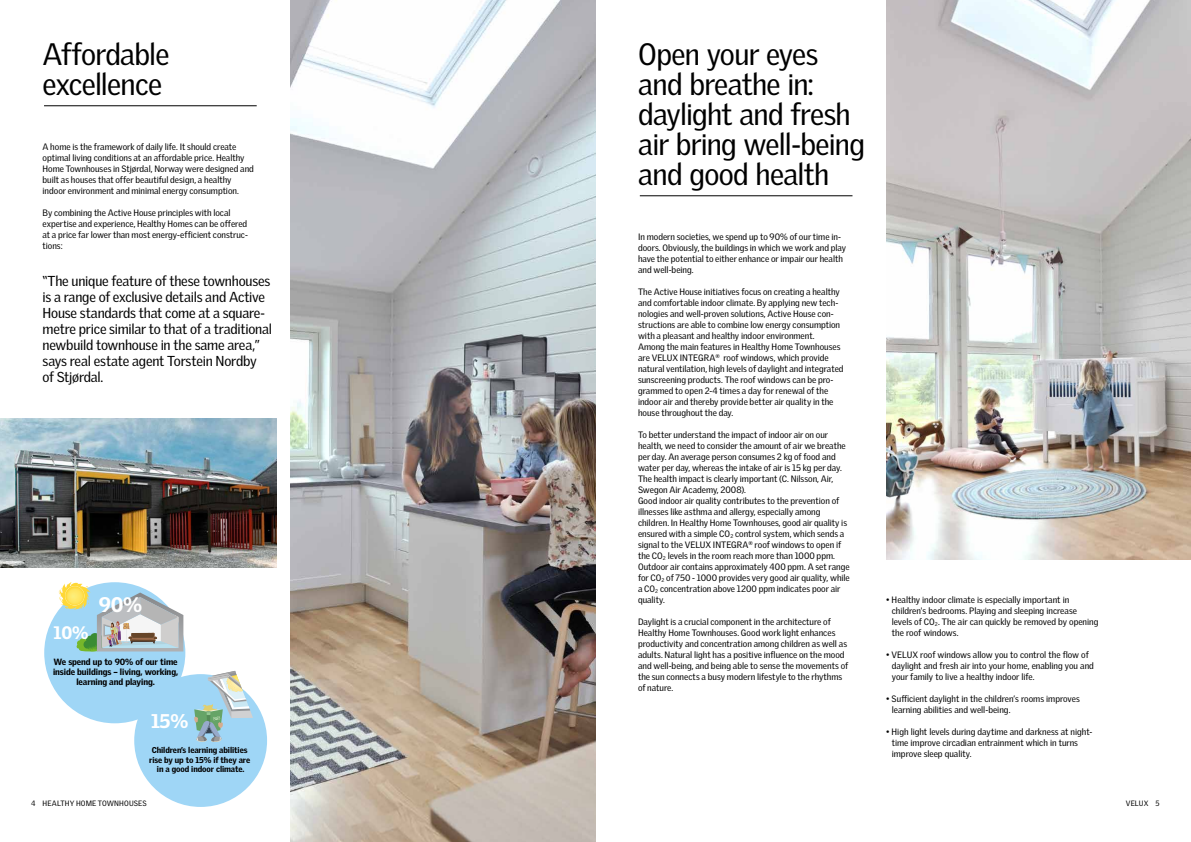
<style>
.page{position:relative;width:1191px;height:842px;background:#fff}
.page>*{position:absolute;margin:0;border:0;box-sizing:border-box;transform-origin:0 0}
.t1{font:30px/30px "Velux Gothic";letter-spacing:-.025em;color:#000}
.t2{font:900 20.5px "Velux Gothic";color:#fff}
.t3{font:900 19.3px "Velux Gothic";color:#fff}
.t4{font:900 17.6px "Velux Gothic";color:#fff}
.t5{font:14px/16px "Velux Gothic";letter-spacing:-.015em;color:#000}
.t6{font:9px/11px "Velux Gothic";color:#000}
.t7{font:900 8.8px/9.9px "Velux Gothic";letter-spacing:-.01em;color:#000;text-align:center}
.t8{font:900 8.3px/9.4px "Velux Gothic";letter-spacing:-.01em;color:#000;text-align:center}
.t9{font:7.5px "Velux Gothic";letter-spacing:.015em;color:#000}
</style>
<div class="page">
<img style="left:0;top:419px;width:276px;height:149px">
<img style="left:886px;top:0;width:305px;height:559px">
<img style="left:291px;top:0;width:304px;height:842px">
<div style="left:44px;top:582px;width:141px;height:141px;background:#9fd6f6;border-radius:50%"></div>
<svg style="left:59px;top:582px;width:124px;height:69px"></svg>
<div style="left:134px;top:674px;width:133px;height:133px;background:#9fd6f6;border-radius:50%"></div>
<svg style="left:194px;top:671px;width:59px;height:71px"></svg>
<hr style="left:44px;top:106px;width:213px;height:1px;background:#000">
<hr style="left:640px;top:196px;width:212px;height:1px;background:#000">
<h1 class="t1" style="left:43px;top:39px;width:128px">Affordable excellence</h1>
<h1 class="t1" style="left:638px;top:39px;width:228px">Open your eyes and breathe in: daylight and fresh air bring well-being and good health</h1>
<p class="t6" style="left:43px;top:141px;width:213px">A home is the framework of daily life. It should create optimal living conditions at an affordable price. Healthy Home Townhouses in Stjørdal, Norway were designed and built as houses that offer beautiful design, a healthy indoor environment and minimal energy consumption.</p>
<p class="t6" style="left:43px;top:207px;width:207px">By combining the Active House principles with local expertise and experience, Healthy Homes can be offered at a price far lower than most energy-efficient construc&shy;tions:</p>
<p class="t5" style="left:43px;top:273px;width:231px">“The unique feature of these townhouses is a range of exclusive details and Active House standards that come at a square&shy;metre price similar to that of a traditional newbuild townhouse in the same area,” says real estate agent Torstein Nordby<br>of Stjørdal.</p>
<p class="t6" style="left:638px;top:231px;width:209px">In modern societies, we spend up to 90% of our time in&shy;doors. Obviously, the buildings in which we work and play have the potential to either enhance or impair our health and well-being.</p>
<p class="t6" style="left:638px;top:286px;width:207px">The Active House initiatives focus on creating a healthy and comfortable indoor climate. By applying new tech&shy;nologies and well-proven solutions, Active House con&shy;structions are able to combine low energy consumption with a pleasant and healthy indoor environment.<br>Among the main features in Healthy Home Townhouses are VELUX INTEGRA<sup>®</sup> roof windows, which provide natural ventilation, high levels of daylight and integrated sunscreening products. The roof windows can be pro&shy;grammed to open 2-4 times a day for renewal of the indoor air and thereby provide better air quality in the house throughout the day.</p>
<p class="t6" style="left:638px;top:429px;width:213px">To better understand the impact of indoor air on our health, we need to consider the amount of air we breathe per day. An average person consumes 2 kg of food and water per day, whereas the intake of air is 15 kg per day.<br>The health impact is clearly important (C. Nilsson, Air, Swegon Air Academy, 2008).<br>Good indoor air quality contributes to the prevention of illnesses like asthma and allergy, especially among children. In Healthy Home Townhouses, good air quality is ensured with a simple CO<sub>2</sub> control system, which sends a signal to the VELUX INTEGRA<sup>®</sup> roof windows to open if the CO<sub>2</sub> levels in the room reach more than 1000 ppm.<br>Outdoor air contains approximately 400 ppm. A set range for CO<sub>2</sub> of 750 - 1000 provides very good air quality, while a CO<sub>2</sub> concentration above 1200 ppm indicates poor air quality.</p>
<p class="t6" style="left:638px;top:616px;width:212px">Daylight is a crucial component in the architecture of Healthy Home Townhouses. Good work light enhances productivity and concentration among children as well as adults. Natural light has a positive influence on the mood and well-being, and being able to sense the movements of the sun connects a busy modern lifestyle to the rhythms of nature.</p>
<h2 class="t2" style="left:99px;top:592px;width:45px">90%</h2>
<h3 class="t4" style="left:54px;top:621px;width:36px">10%</h3>
<p class="t7" style="left:53px;top:657px;width:127px">We spend up to 90% of our time inside buildings – living, working, learning and playing.</p>
<h3 class="t3" style="left:151px;top:709px;width:39px">15%</h3>
<p class="t8" style="left:149px;top:745px;width:103px">Children’s learning abilities rise by up to 15% if they are in a good indoor climate.</p>
<p class="t6" style="left:891px;top:594px;width:208px;text-indent:-6px">• Healthy indoor climate is especially important in children's bedrooms. Playing and sleeping increase levels of CO<sub>2</sub>. The air can quickly be removed by opening the roof windows.</p>
<p class="t6" style="left:891px;top:649px;width:204px;text-indent:-6px">• VELUX roof windows allow you to control the flow of daylight and fresh air into your home, enabling you and your family to live a healthy indoor life.</p>
<p class="t6" style="left:891px;top:693px;width:189px;text-indent:-6px">• Sufficient daylight in the children’s rooms improves learning abilities and well-being.</p>
<p class="t6" style="left:891px;top:726px;width:202px;text-indent:-6px">• High light levels during daytime and darkness at night&shy;time improve circadian entrainment which in turns improve sleep quality.</p>
<p class="t9" style="left:31px;top:799px;width:117px">4 HEALTHY HOME TOWNHOUSES</p>
<p class="t9" style="left:1125px;top:799px;width:35px">VELUX 5</p>
</div>
